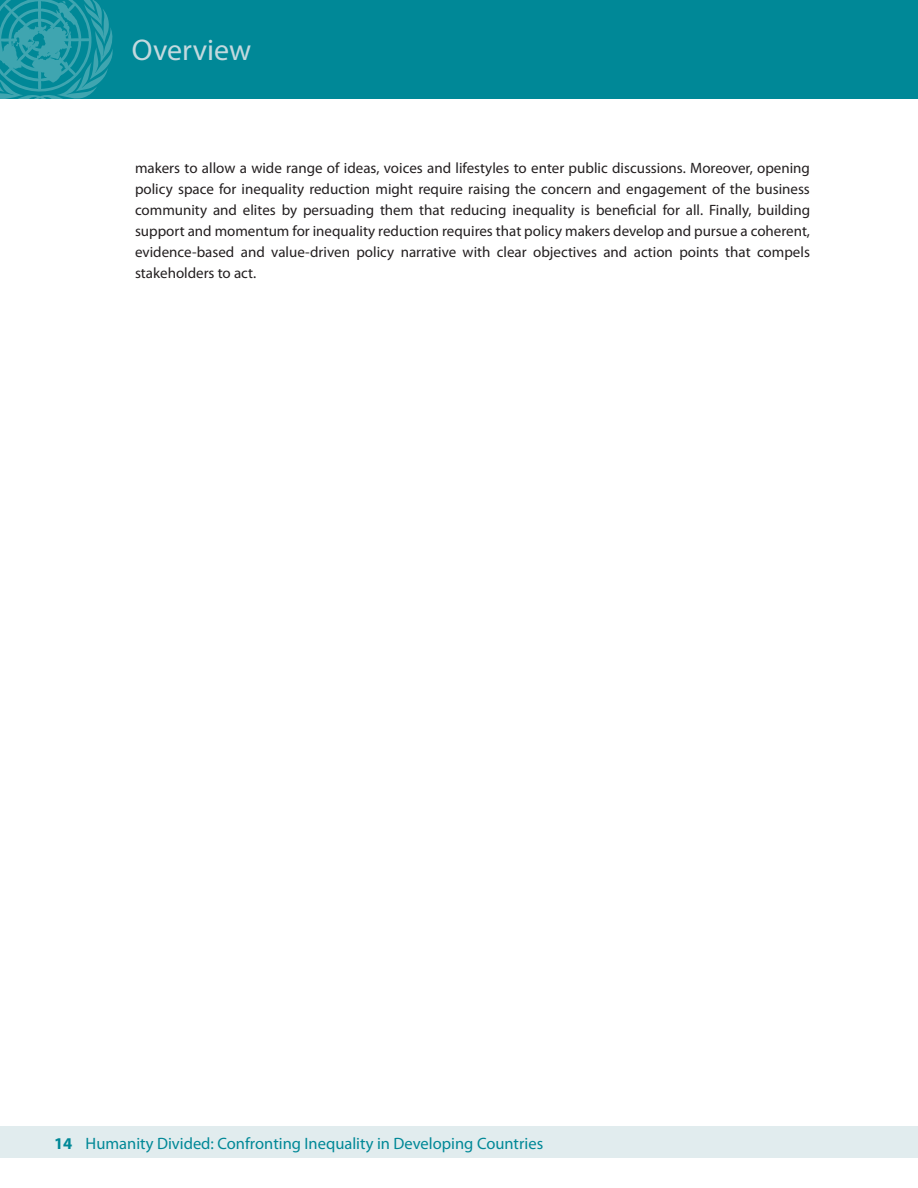
<style>
.page{position:relative;width:918px;height:1188px;background:#fff}
.page>*{position:absolute;margin:0;border:0;box-sizing:border-box;transform-origin:0 0}
.t1{font:30px "Myriad Pro";color:#c3d9de}
.t2{font:16.5px "Myriad Pro";color:#008897}
.t3{font:15px/21px "Myriad Pro";color:#231f20;text-align:justify}
.s1{font-weight:700}
</style>
<div class="page">
<div style="left:0;top:1126px;width:918px;height:32px;background:#e1ecee"></div>
<div style="left:0;top:0;width:918px;height:99px;background:#008897"></div>
<svg style="left:0;top:0;width:113px;height:99px"></svg>
<h1 class="t1" style="left:132px;top:31px;width:121px">Overview</h1>
<p class="t3" style="left:135px;top:157px;width:677px">makers to allow a wide range of ideas, voices and lifestyles to enter public discussions. Moreover, opening policy space for inequality reduction might require raising the concern and engagement of the business community and elites by persuading them that reducing inequality is beneficial for all. Finally, building support and momentum for inequality reduction requires that policy makers develop and pursue a coherent, evidence-based and value-driven policy narrative with clear objectives and action points that compels stakeholders to act.</p>
<p class="t2" style="left:54px;top:1133px;width:491px"><span class="s1">14</span> Humanity Divided: Confronting Inequality in Developing Countries</p>
</div>
